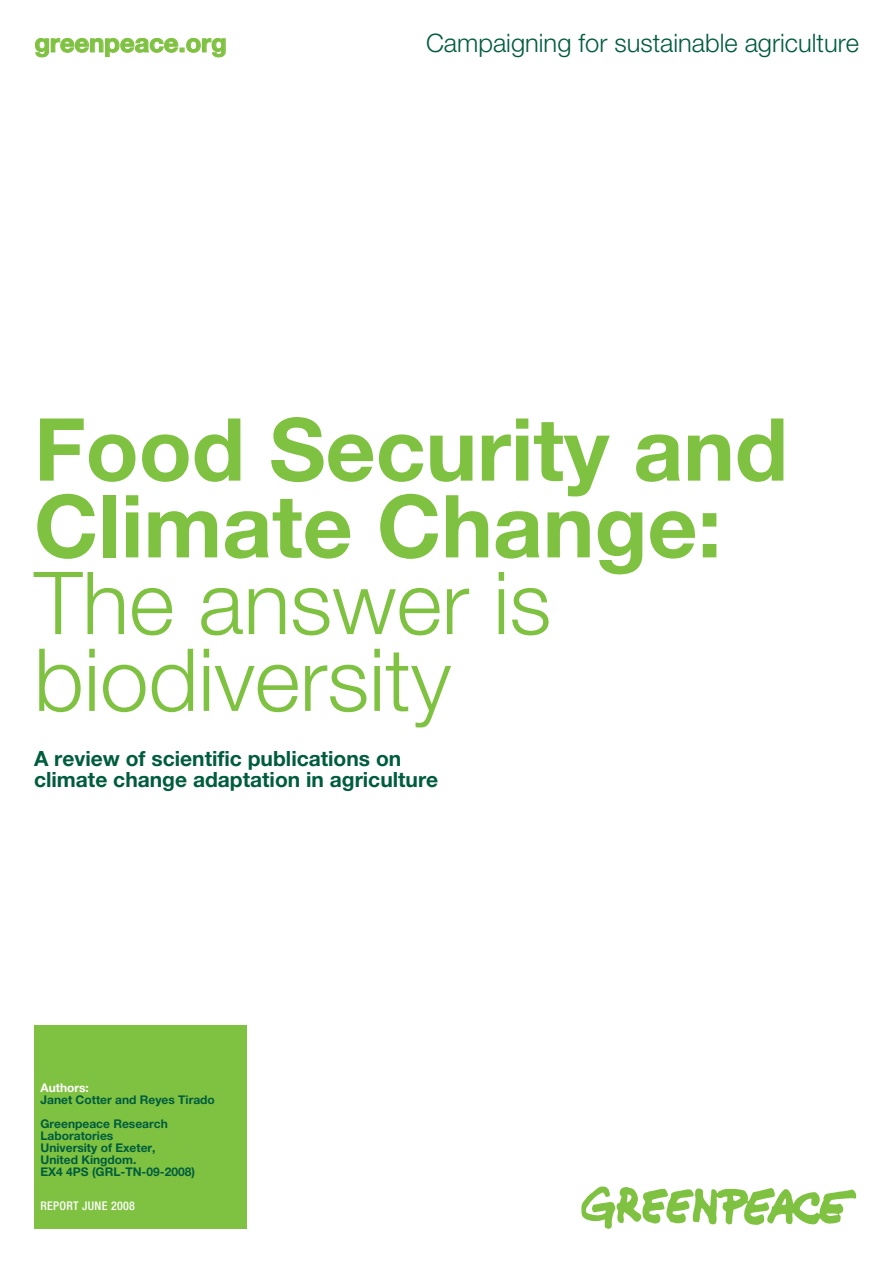
<style>
.page{position:relative;width:893px;height:1263px;background:#fff}
.page>*{position:absolute;margin:0;border:0;box-sizing:border-box;transform-origin:0 0}
.t1{font:700 87px/76.8px "Helvetica Neue LT Com";color:#7fc241}
.t2{font:300 87px/76.8px "Helvetica Neue LT Com";color:#7fc241}
.t3{font:300 25.5px "Helvetica Neue LT Com";color:#005c3e}
.t4{font:700 25.5px "Helvetica Neue LT Com";color:#7fc241}
.t5{font:700 21px/21px "Helvetica Neue LT Com";color:#005c3e}
.t6{font:700 12px/12px "Helvetica Neue LT Com";color:#005c3e}
.t7{font:500 condensed 12px "Helvetica Neue LT Com";letter-spacing:.025em;color:#fff}
.t8{font:700 12px "Helvetica Neue LT Com";color:#fff}
</style>
<div class="page">
<svg style="left:581px;top:1186px;width:275px;height:43px"></svg>
<div style="left:34px;top:1025px;width:213px;height:204px;background:#7fc241"></div>
<h2 class="t4" style="left:35px;top:27px;width:194px">greenpeace.org</h2>
<h2 class="t3" style="left:426px;top:28px;width:434px">Campaigning for sustainable agriculture</h2>
<h1 class="t1" style="left:34px;top:409px;width:755px">Food Security and<br>Climate Change:</h1>
<h1 class="t2" style="left:34px;top:563px;width:519px">The answer is biodiversity</h1>
<h3 class="t5" style="left:34px;top:747px;width:406px">A review of scientific publications on climate change adaptation in agriculture</h3>
<p class="t8" style="left:40px;top:1080px;width:50px">Authors:</p>
<p class="t6" style="left:40px;top:1087px;width:176px;line-height:24px">Janet Cotter and Reyes Tirado<br>Greenpeace Research</p>
<p class="t6" style="left:40px;top:1129px;width:156px">Laboratories<br>University of Exeter,<br>United Kingdom.<br>EX4 4PS (GRL-TN-09-2008)</p>
<p class="t7" style="left:40px;top:1198px;width:96px">REPORT JUNE 2008</p>
</div>
